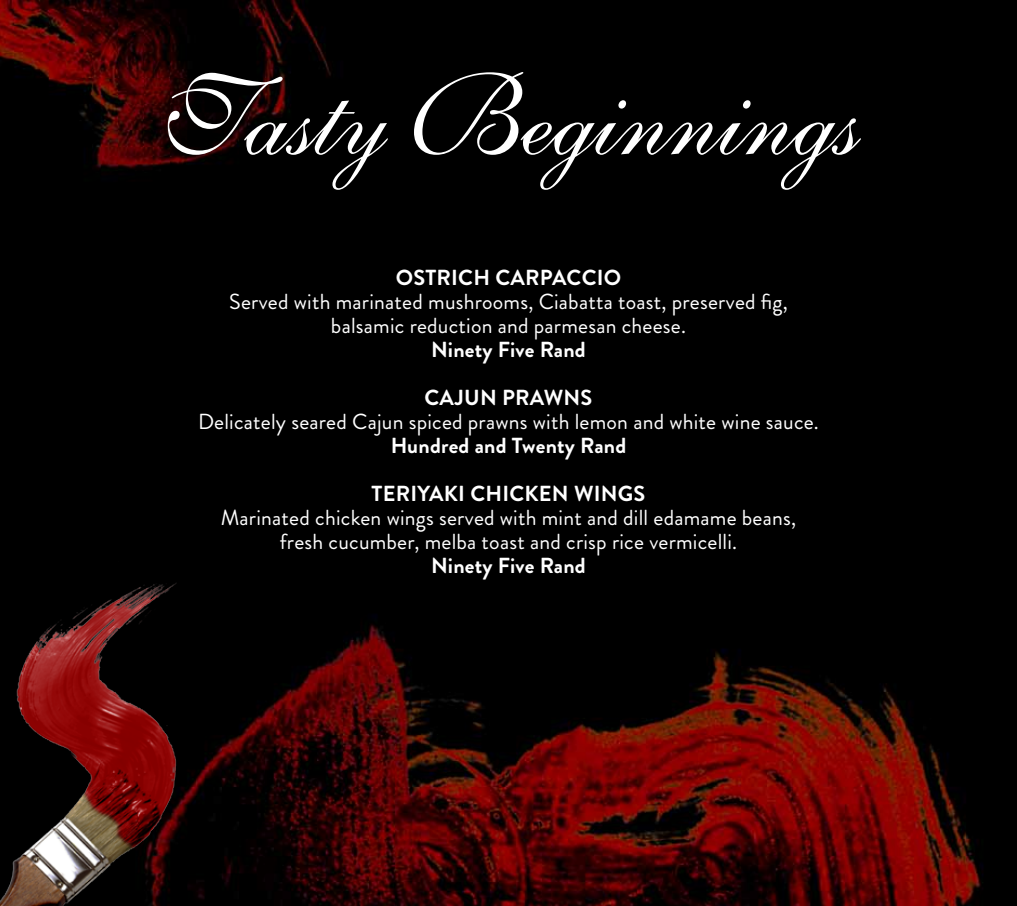
<style>
.page{position:relative;width:1017px;height:906px;background:#fff}
.page>*{position:absolute;margin:0;border:0;box-sizing:border-box;transform-origin:0 0}
.t1{font:112.5px "English 111 Presto BT";color:#fff}
.t2{font:21.75px/24px "Brandon Grotesque";letter-spacing:.01em;color:#fff;text-align:center}
.t3{font:700 21.75px "Brandon Grotesque";letter-spacing:.01em;color:#fff}
</style>
<div class="page">
<img style="left:0;top:0;width:1016px;height:906px">
<div style="left:163px;top:66px;width:707px;height:134px;background:#000"></div>
<img style="left:0;top:561px;width:177px;height:345px">
<h1 class="t1" style="left:157px;top:48px;width:704px">Tasty Beginnings</h1>
<p class="t3" style="left:395px;top:263px;width:225px">OSTRICH CARPACCIO</p>
<p class="t2" style="left:229px;top:290px;width:560px">Served with marinated mushrooms, Ciabatta toast, preserved fig, balsamic reduction and parmesan cheese.</p>
<p class="t3" style="left:431px;top:335px;width:156px">Ninety Five Rand</p>
<p class="t3" style="left:424px;top:383px;width:169px">CAJUN PRAWNS</p>
<p class="t2" style="left:198px;top:410px;width:622px">Delicately seared Cajun spiced prawns with lemon and white wine sauce.</p>
<p class="t3" style="left:390px;top:430px;width:237px">H undred and Twenty Rand</p>
<p class="t3" style="left:371px;top:478px;width:275px">TERIYAKI CH ICKEN WINGS</p>
<p class="t2" style="left:221px;top:506px;width:576px">Marinated chicken wings served with mint and dill edamame beans, fresh cucumber, melba toast and crisp rice vermicelli.</p>
<p class="t3" style="left:431px;top:550px;width:156px">Ninety Five Rand</p>
</div>
